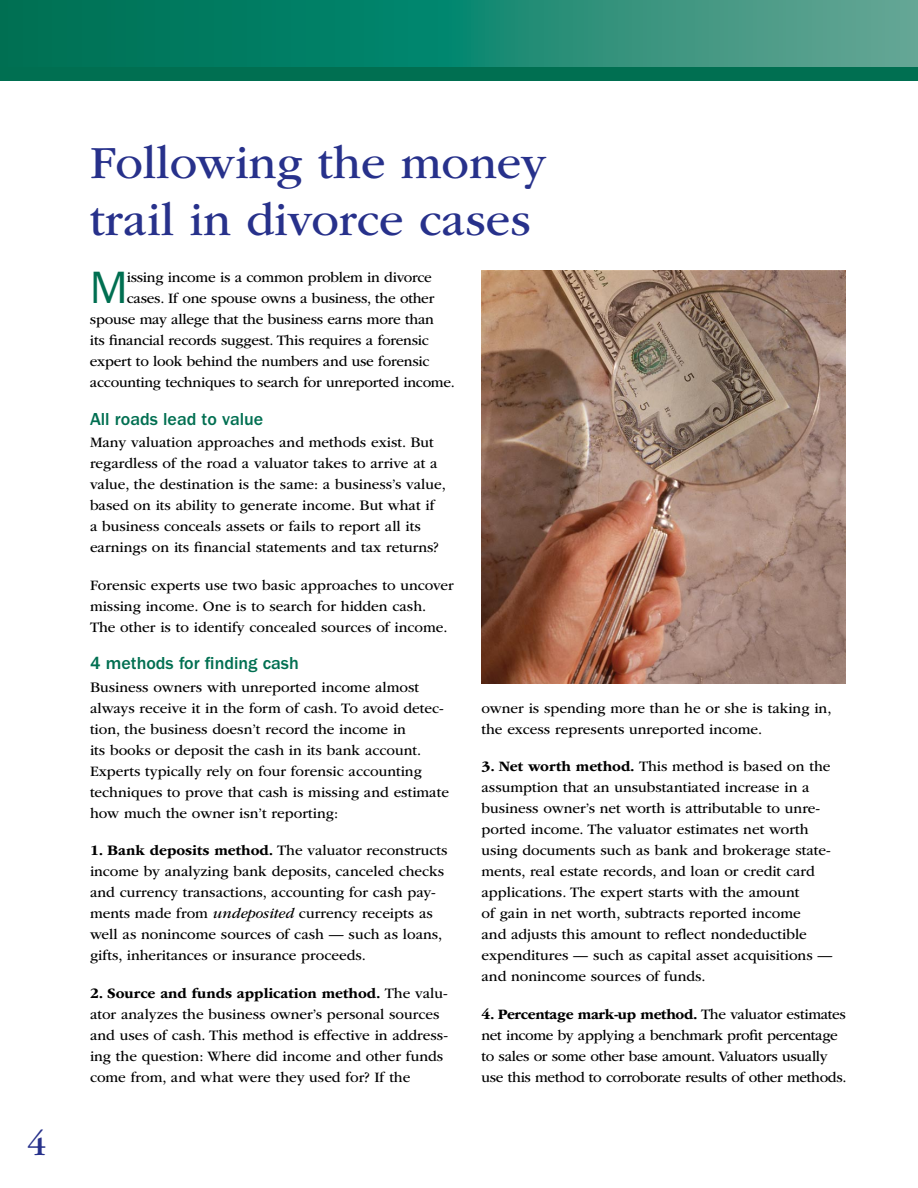
<style>
.page{position:relative;width:918px;height:1188px;background:#fff}
.page>*{position:absolute;margin:0;border:0;box-sizing:border-box;transform-origin:0 0}
.t1{font:48px/57.6px "ITC Garamond Std";color:#27318b}
.t2{font:45.6px "ITC Franklin Gothic Std";color:#006f51}
.t3{font:36px "ITC Garamond Std";color:#27318b}
.t4{font:500 18px "ITC Franklin Gothic Std";color:#006f51}
.t5{font:15px/21px "ITC Garamond Std";color:#000}
.t6{font:15px/21px "ITC Garamond Std";letter-spacing:-.02em;color:#000}
.s1{font-weight:700}
.s2{font-style:italic}
</style>
<div class="page">
<svg style="left:0;top:0;width:918px;height:68px;background:#1e8871"></svg>
<div style="left:0;top:68px;width:918px;height:13px;background:#006f51"></div>
<img style="left:482px;top:270px;width:364px;height:414px">
<h3 class="t3" style="left:27px;top:1124px;width:21px">4</h3>
<h1 class="t1" style="left:90px;top:134px;width:457px">Following the money trail in divorce cases</h1>
<h2 class="t2" style="left:90px;top:261px;width:39px">M</h2>
<p class="t5" style="left:127px;top:267px;width:307px">issing income is a common problem in divorce</p>
<p class="t5" style="left:127px;top:288px;width:309px">cases. If one spouse owns a business, the other</p>
<p class="t5" style="left:90px;top:309px;width:346px">spouse may allege that the business earns more than</p>
<p class="t5" style="left:90px;top:330px;width:340px">its financial records suggest. This requires a forensic</p>
<p class="t5" style="left:90px;top:351px;width:341px">expert to look behind the numbers and use forensic</p>
<p class="t5" style="left:90px;top:372px;width:366px">accounting techniques to search for unreported income.</p>
<p class="t4" style="left:90px;top:409px;width:175px">All roads lead to value</p>
<p class="t5" style="left:90px;top:432px;width:357px">Many valuation approaches and methods exist. But regardless of the road a valuator takes to arrive at a value, the destination is the same: a business’s value, based on its ability to generate income. But what if<br>a business conceals assets or fails to report all its earnings on its financial statements and tax returns?</p>
<p class="t5" style="left:90px;top:574px;width:365px">Forensic experts use two basic approaches to uncover missing income. One is to search for hidden cash.<br>The other is to identify concealed sources of income.</p>
<p class="t4" style="left:90px;top:653px;width:210px">4 methods for finding cash</p>
<p class="t5" style="left:90px;top:676px;width:361px">Business owners with unreported income almost always receive it in the form of cash. To avoid detec&shy;tion, the business doesn’t record the income in<br>its books or deposit the cash in its bank account.<br>Experts typically rely on four forensic accounting techniques to prove that cash is missing and estimate how much the owner isn’t reporting:</p>
<p class="t5" style="left:90px;top:840px;width:359px"><span class="s1">1. Bank deposits method.</span> The valuator reconstructs income by analyzing bank deposits, canceled checks and currency transactions, accounting for cash pay&shy;ments made from <span class="s2">undeposited</span> currency receipts as well as nonincome sources of cash — such as loans, gifts, inheritances or insurance proceeds.</p>
<p class="t5" style="left:90px;top:982px;width:359px"><span class="s1">2. Source and funds application method.</span> The valu&shy;ator analyzes the business owner’s personal sources and uses of cash. This method is effective in address&shy;ing the question: Where did income and other funds come from, and what were they used for? If the</p>
<p class="t5" style="left:482px;top:697px;width:351px">owner is spending more than he or she is taking in, the excess represents unreported income.</p>
<p class="t5" style="left:482px;top:756px;width:353px"><span class="s1">3. Net worth method.</span> This method is based on the assumption that an unsubstantiated increase in a business owner’s net worth is attributable to unre&shy;ported income. The valuator estimates net worth using documents such as bank and brokerage state&shy;ments, real estate records, and loan or credit card applications. The expert starts with the amount<br>of gain in net worth, subtracts reported income<br>and adjusts this amount to reflect nondeductible expenditures — such as capital asset acquisitions — and nonincome sources of funds.</p>
<p class="t6" style="left:482px;top:1003px;width:367px"><span class="s1">4. Percentage mark-up method.</span> The valuator estimates net income by applying a benchmark profit percentage to sales or some other base amount. Valuators usually use this method to corroborate results of other methods.</p>
</div>
